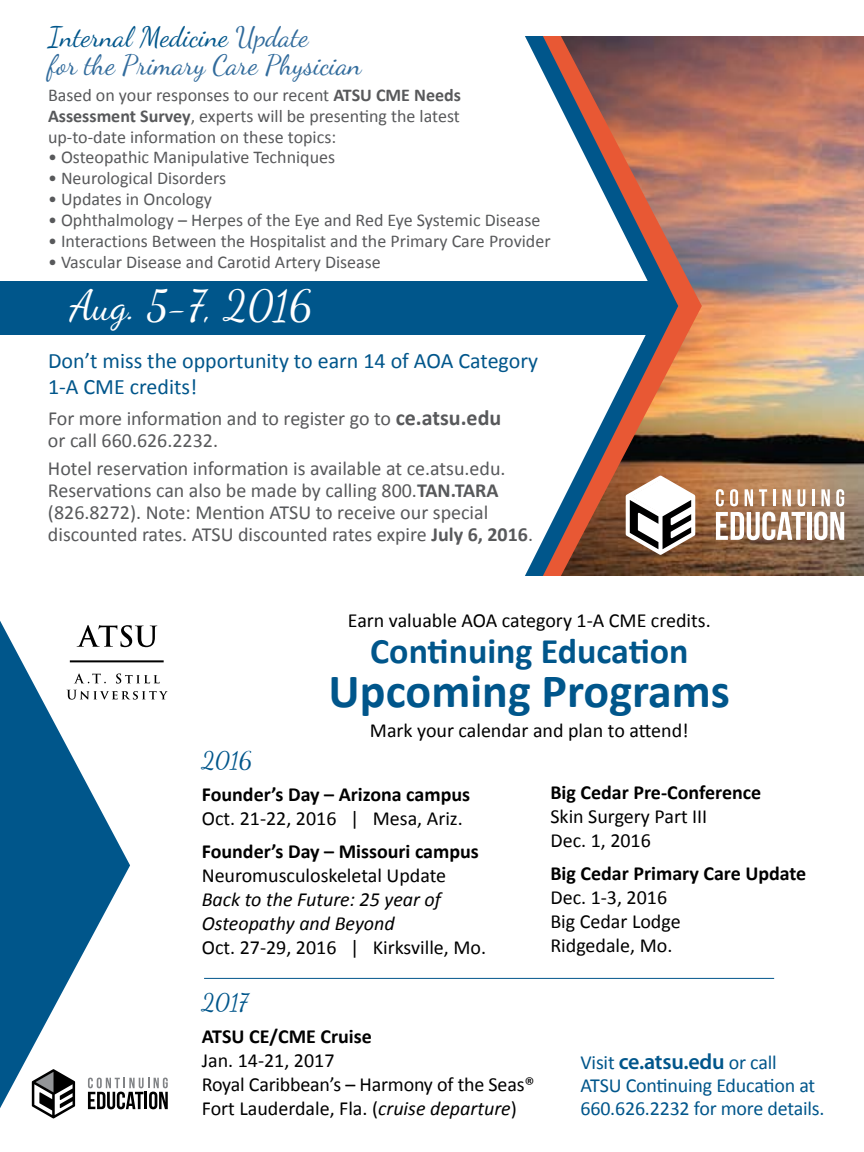
<style>
.page{position:relative;width:864px;height:1152px;background:#fff}
.page>*{position:absolute;margin:0;border:0;box-sizing:border-box;transform-origin:0 0}
.t1{font:700 48px "Calibri";color:#00568b}
.t2{font:42px "Dancing Script OT";color:#fff}
.t3{font:700 36px "Calibri";color:#00568b}
.t4{font:28px/28px "Dancing Script OT";color:#316b9c}
.t5{font:24px "Dancing Script";color:#00568b}
.t6{font:22px/26px "Calibri";color:#00568b}
.t7{font:20px/24px "Calibri";color:#000}
.t8{font:20px/22px "Calibri";color:#58595b}
.t9{font:700 20px "Calibri";color:#000}
.t10{font:20px/23px "Calibri";letter-spacing:-.01em;color:#00568b}
.t11{font:italic 20px/24px "Calibri";color:#000}
.t12{font:18px/21px "Calibri";color:#58595b;text-align:justify}
.s1{color:#00568b}
.s2{font-weight:700}
.s3{font-weight:700;font-size:22px}
.s4{font-style:italic}
.s5{font-family:"Myriad Pro";font-weight:600;font-size:22px}
</style>
<div class="page">
<svg style="left:0;top:621px;width:130px;height:487px;fill:#00568b"></svg>
<div style="left:0;top:281px;width:663px;height:54px;background:#00568b"></div>
<hr style="left:204px;top:978px;width:570px;height:1px;background:#00568b">
<svg style="left:543px;top:36px;width:18px;height:540px"></svg>
<img style="left:561px;top:36px;width:303px;height:540px">
<svg style="left:716px;top:512px;width:89px;height:28px"></svg>
<hr style="left:807px;top:512px;width:4px;height:28px;background:#fff">
<svg style="left:814px;top:512px;width:30px;height:28px"></svg>
<svg style="left:716px;top:489px;width:8px;height:17px"></svg>
<svg style="left:730px;top:489px;width:8px;height:17px"></svg>
<svg style="left:745px;top:489px;width:8px;height:17px"></svg>
<svg style="left:759px;top:489px;width:8px;height:17px"></svg>
<hr style="left:773px;top:489px;width:3px;height:17px;background:#fff">
<svg style="left:782px;top:489px;width:9px;height:17px"></svg>
<svg style="left:798px;top:489px;width:7px;height:17px"></svg>
<hr style="left:812px;top:489px;width:3px;height:17px;background:#fff">
<svg style="left:821px;top:489px;width:9px;height:17px"></svg>
<svg style="left:836px;top:489px;width:8px;height:17px"></svg>
<svg style="left:626px;top:476px;width:69px;height:79px"></svg>
<svg style="left:88px;top:1078px;width:80px;height:31px"></svg>
<svg style="left:32px;top:1069px;width:43px;height:49px"></svg>
<svg style="left:77px;top:625px;width:80px;height:22px"></svg>
<hr style="left:70px;top:660px;width:94px;height:2px;background:#000">
<svg style="left:74px;top:673px;width:32px;height:10px"></svg>
<svg style="left:116px;top:674px;width:44px;height:10px"></svg>
<svg style="left:67px;top:690px;width:101px;height:10px"></svg>
<h3 class="t4" style="left:48px;top:23px;width:315px"><span class="s1">Internal Medicine</span> Update<br>for the Primary Care Physician</h3>
<p class="t12" style="left:48px;top:85px;width:414px">Based on your responses to our recent <span class="s2">ATSU CME Needs Assessment Survey</span>, experts will be presenting the latest up-to-date information on these topics:</p>
<p class="t12" style="left:48px;top:147px;width:289px">• Osteopathic Manipulative Techniques</p>
<p class="t12" style="left:48px;top:168px;width:180px">• Neurological Disorders</p>
<p class="t12" style="left:48px;top:189px;width:166px">• Updates in Oncology</p>
<p class="t12" style="left:48px;top:210px;width:494px">• Ophthalmology – Herpes of the Eye and Red Eye Systemic Disease</p>
<p class="t12" style="left:48px;top:231px;width:504px">• Interactions Between the Hospitalist and the Primary Care Provider</p>
<p class="t12" style="left:48px;top:252px;width:334px">• Vascular Disease and Carotid Artery Disease</p>
<h2 class="t2" style="left:70px;top:280px;width:244px">Aug. 5-7, 2016</h2>
<p class="t6" style="left:48px;top:348px;width:492px">Don’t miss the opportunity to earn 14 of AOA Category<br>1-A CME credits!</p>
<p class="t8" style="left:48px;top:407px;width:455px">For more information and to register go to <span class="s3">ce.atsu.edu </span>or call 660.626.2232.</p>
<p class="t8" style="left:48px;top:457px;width:487px">Hotel reservation information is available at ce.atsu.edu.<br>Reservations can also be made by calling 800.<span class="s2">TAN.TARA </span>(826.8272). Note: Mention ATSU to receive our special discounted rates. ATSU discounted rates expire <span class="s2">July 6, 2016</span>.</p>
<p class="t7" style="left:348px;top:608px;width:364px">Earn valuable AOA category 1-A CME credits.</p>
<h3 class="t3" style="left:370px;top:628px;width:320px">Continuing Education</h3>
<h1 class="t1" style="left:329px;top:660px;width:403px">Upcoming Programs</h1>
<p class="t7" style="left:370px;top:718px;width:320px">Mark your calendar and plan to attend!</p>
<h3 class="t5" style="left:202px;top:746px;width:52px">2016</h3>
<p class="t9" style="left:202px;top:782px;width:270px">Founder’s Day – Arizona campus</p>
<p class="t7" style="left:202px;top:807px;width:263px">Oct. 21-22, 2016 | Mesa, Ariz.</p>
<p class="t9" style="left:202px;top:839px;width:279px">Founder’s Day – Missouri campus</p>
<p class="t7" style="left:202px;top:864px;width:246px">Neuromusculoskeletal Update</p>
<p class="t11" style="left:202px;top:887px;width:241px">Back to the Future: 25 year of<br>Osteopathy and Beyond</p>
<p class="t7" style="left:202px;top:936px;width:286px">Oct. 27-29, 2016 | Kirksville, Mo.</p>
<h3 class="t5" style="left:202px;top:988px;width:48px">2017</h3>
<p class="t9" style="left:202px;top:1024px;width:172px">ATSU CE/CME Cruise</p>
<p class="t7" style="left:202px;top:1049px;width:334px">Jan. 14-21, 2017<br>Royal Caribbean’s – Harmony of the Seas®<br>Fort Lauderdale, Fla. (<span class="s4">cruise departure</span>)</p>
<p class="t9" style="left:550px;top:779px;width:212px">Big Cedar Pre-Conference</p>
<p class="t7" style="left:550px;top:804px;width:158px">Skin Surgery Part III<br>Dec. 1, 2016</p>
<p class="t9" style="left:550px;top:860px;width:257px">Big Cedar Primary Care Update</p>
<p class="t7" style="left:550px;top:885px;width:132px">Dec. 1-3, 2016<br>Big Cedar Lodge<br>Ridgedale, Mo.</p>
<p class="t10" style="left:580px;top:1051px;width:246px">Visit <span class="s5">ce.atsu.edu</span> or call<br>ATSU Continuing Education at<br>660.626.2232 for more details.</p>
</div>
